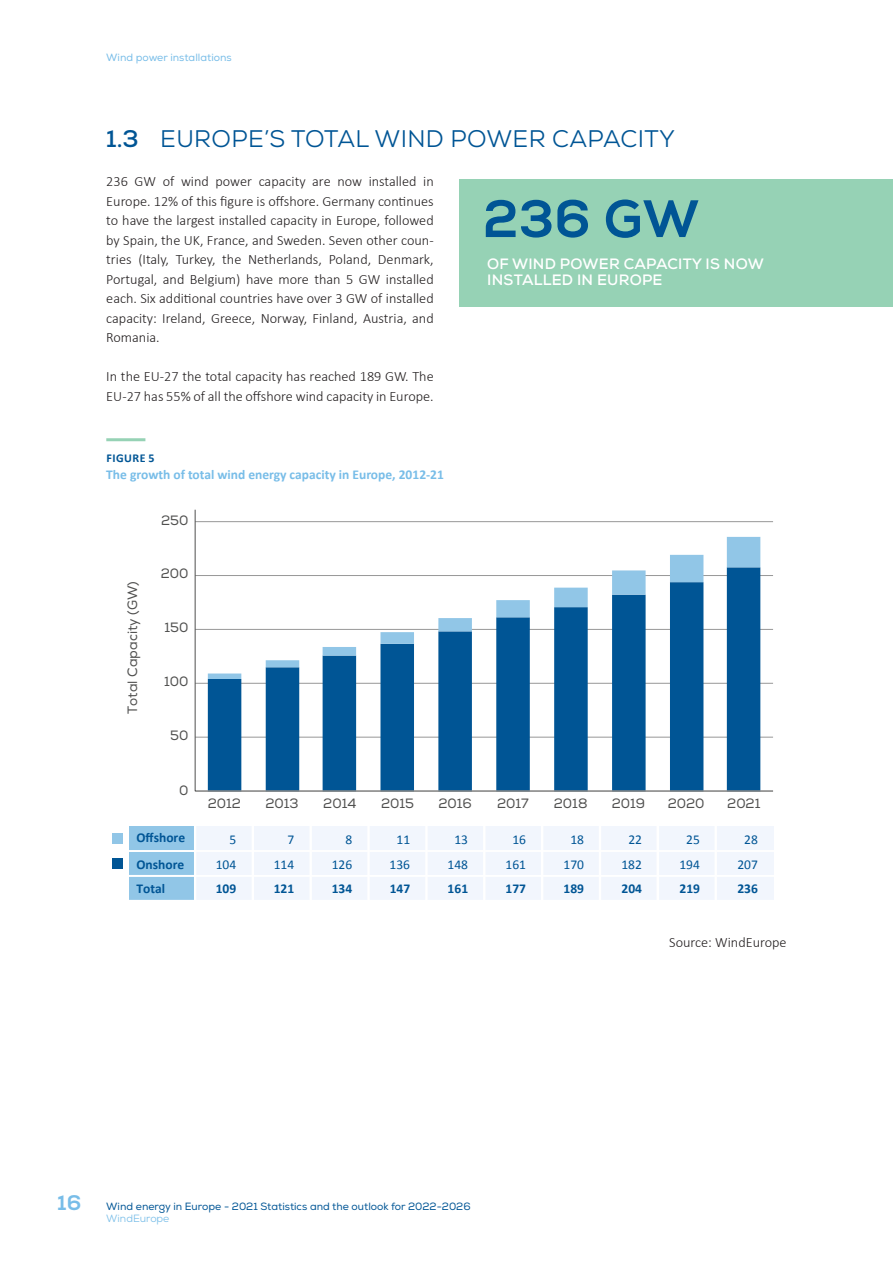
<style>
.page{position:relative;width:893px;height:1263px;background:#fff}
.page>*{position:absolute;margin:0;border:0;box-sizing:border-box;transform-origin:0 0}
.t1{font:52.5px "Nexa X Bold";color:#005595}
.t2{font:24px "Nexa";letter-spacing:.015em;color:#005595}
.t3{font:700 15px/16.5px "Nexa";letter-spacing:.015em;color:#fff}
.WE_-_Body_text_norma{font:300 14.25px/19.5px "Calibri";color:#231f20;text-align:justify}
.WE_-_Figure_source{font:300 14.25px "Calibri";color:#231f20}
.t4{font:13.5px "Nexa";color:#50504f}
.WE_-_Figure_descript{font:700 13.5px "Calibri";color:#78bde8}
.t5{font:700 13.5px/26.8px "Calibri";color:#005595}
.t6{font:13.5px "Calibri";color:#005595}
.WE_-_Figure_number{font:700 12px "Calibri";letter-spacing:.04em;color:#005595}
.t7{font:10.5px/12.6px "Nexa";color:#005595}
.t8{font:10.5px "Nexa";color:#78bde8}
.s1{font-weight:700}
.s2{font-family:"Nexa X Bold";font-size:21px;color:#78bde8}
.s3{color:#78bde8}
</style>
<div class="page">
<hr style="left:106px;top:438px;width:39px;height:3px;background:#96d2b5">
<div style="left:112px;top:858px;width:10px;height:11px;background:#005595"></div>
<div style="left:112px;top:833px;width:10px;height:11px;background:#91c6e7"></div>
<div style="left:195px;top:826px;width:579px;height:75px;background:#f2f6fd"></div>
<div style="left:130px;top:826px;width:65px;height:75px;background:#91c6e7"></div>
<hr style="left:127px;top:850px;width:651px;height:2px;background:#fff">
<hr style="left:127px;top:900px;width:651px;height:2px;background:#fff">
<hr style="left:127px;top:875px;width:651px;height:2px;background:#fff">
<hr style="left:252px;top:821px;width:2px;height:87px;background:#fff">
<hr style="left:309px;top:821px;width:3px;height:87px;background:#fff">
<hr style="left:367px;top:821px;width:3px;height:87px;background:#fff">
<hr style="left:425px;top:821px;width:3px;height:87px;background:#fff">
<hr style="left:483px;top:821px;width:2px;height:87px;background:#fff">
<hr style="left:541px;top:821px;width:2px;height:87px;background:#fff">
<hr style="left:599px;top:821px;width:2px;height:87px;background:#fff">
<hr style="left:657px;top:821px;width:2px;height:87px;background:#fff">
<hr style="left:714px;top:821px;width:3px;height:87px;background:#fff">
<hr style="left:194px;top:820px;width:2px;height:88px;background:#fff">
<svg style="left:194px;top:509px;width:579px;height:283px"></svg>
<div style="left:459px;top:179px;width:434px;height:128px;background:#96d2b5"></div>
<p class="t8" style="left:106px;top:51px;width:127px">Wind power installations</p>
<p class="t2" style="left:106px;top:124px;width:570px"><span class="s1">1.3</span> EUROPE’S TOTAL WIND POWER CAPACITY</p>
<p class="WE_-_Body_text_norma" style="left:106px;top:171px;width:329px">236 GW of wind power capacity are now installed in Europe. 12% of this figure is offshore. Germany continues to have the largest installed capacity in Europe, followed by Spain, the UK, France, and Sweden. Seven other coun&shy;tries (Italy, Turkey, the Netherlands, Poland, Denmark, Portugal, and Belgium) have more than 5 GW installed each. Six additional countries have over 3 GW of installed capacity: Ireland, Greece, Norway, Finland, Austria, and Romania.</p>
<p class="WE_-_Body_text_norma" style="left:106px;top:366px;width:329px">In the EU-27 the total capacity has reached 189 GW. The<br>EU-27 has 55% of all the offshore wind capacity in Europe.</p>
<p class="t1" style="left:483px;top:187px;width:218px">236 GW</p>
<p class="t3" style="left:487px;top:255px;width:278px">OF WIND POWER CAPACITY IS NOW<br>INSTALLED IN EUROPE</p>
<p class="WE_-_Figure_number" style="left:107px;top:450px;width:50px">FIGURE 5</p>
<p class="WE_-_Figure_descript" style="left:106px;top:465px;width:339px">The growth of total wind energy capacity in Europe, 2012-21</p>
<p class="t4" style="left:161px;top:512px;width:29px">250</p>
<p class="t4" style="left:124px;top:714px;width:134px;rotate:-90deg">Total Capacity (GW)</p>
<p class="t4" style="left:161px;top:565px;width:29px">200</p>
<p class="t4" style="left:165px;top:620px;width:25px">150</p>
<p class="t4" style="left:164px;top:673px;width:26px">100</p>
<p class="t4" style="left:170px;top:727px;width:20px">50</p>
<p class="t4" style="left:179px;top:782px;width:11px">0</p>
<p class="t5" style="left:136px;top:824px;width:50px">Offshore<br>Onshore</p>
<p class="t5" style="left:136px;top:875px;width:30px">Total</p>
<p class="t4" style="left:208px;top:796px;width:35px">2012</p>
<p class="t4" style="left:265px;top:796px;width:35px">2013</p>
<p class="t4" style="left:323px;top:796px;width:35px">2014</p>
<p class="t4" style="left:381px;top:796px;width:35px">2015</p>
<p class="t4" style="left:438px;top:796px;width:35px">2016</p>
<p class="t4" style="left:497px;top:796px;width:33px">2017</p>
<p class="t4" style="left:554px;top:796px;width:35px">2018</p>
<p class="t4" style="left:612px;top:796px;width:35px">2019</p>
<p class="t4" style="left:668px;top:796px;width:38px">2020</p>
<p class="t4" style="left:727px;top:796px;width:35px">2021</p>
<p class="t6" style="left:229px;top:831px;width:8px">5</p>
<p class="t6" style="left:287px;top:831px;width:8px">7</p>
<p class="t6" style="left:345px;top:831px;width:8px">8</p>
<p class="t6" style="left:396px;top:831px;width:15px">11</p>
<p class="t6" style="left:454px;top:831px;width:15px">13</p>
<p class="t6" style="left:512px;top:831px;width:15px">16</p>
<p class="t6" style="left:570px;top:831px;width:15px">18</p>
<p class="t6" style="left:628px;top:831px;width:15px">22</p>
<p class="t6" style="left:686px;top:831px;width:15px">25</p>
<p class="t6" style="left:744px;top:831px;width:15px">28</p>
<p class="t6" style="left:216px;top:856px;width:22px">104</p>
<p class="t6" style="left:274px;top:856px;width:22px">114</p>
<p class="t6" style="left:332px;top:856px;width:22px">126</p>
<p class="t6" style="left:390px;top:856px;width:22px">136</p>
<p class="t6" style="left:448px;top:856px;width:22px">148</p>
<p class="t6" style="left:506px;top:856px;width:22px">161</p>
<p class="t6" style="left:563px;top:856px;width:22px">170</p>
<p class="t6" style="left:621px;top:856px;width:22px">182</p>
<p class="t6" style="left:679px;top:856px;width:22px">194</p>
<p class="t6" style="left:737px;top:856px;width:22px">207</p>
<p class="t5" style="left:216px;top:875px;width:22px">109</p>
<p class="t5" style="left:274px;top:875px;width:22px">121</p>
<p class="t5" style="left:332px;top:875px;width:22px">134</p>
<p class="t5" style="left:390px;top:875px;width:22px">147</p>
<p class="t5" style="left:448px;top:875px;width:22px">161</p>
<p class="t5" style="left:506px;top:875px;width:22px">177</p>
<p class="t5" style="left:564px;top:875px;width:22px">189</p>
<p class="t5" style="left:621px;top:875px;width:22px">204</p>
<p class="t5" style="left:679px;top:875px;width:22px">219</p>
<p class="t5" style="left:737px;top:875px;width:22px">236</p>
<p class="WE_-_Figure_source" style="left:669px;top:933px;width:119px">Source: WindEurope</p>
<p class="t7" style="left:106px;top:1200px;width:366px;text-indent:-49px"><span class="s2">16</span> Wind energy in Europe - 2021 Statistics and the outlook for 2022-2026<br><span class="s3">WindEurope</span></p>
</div>
